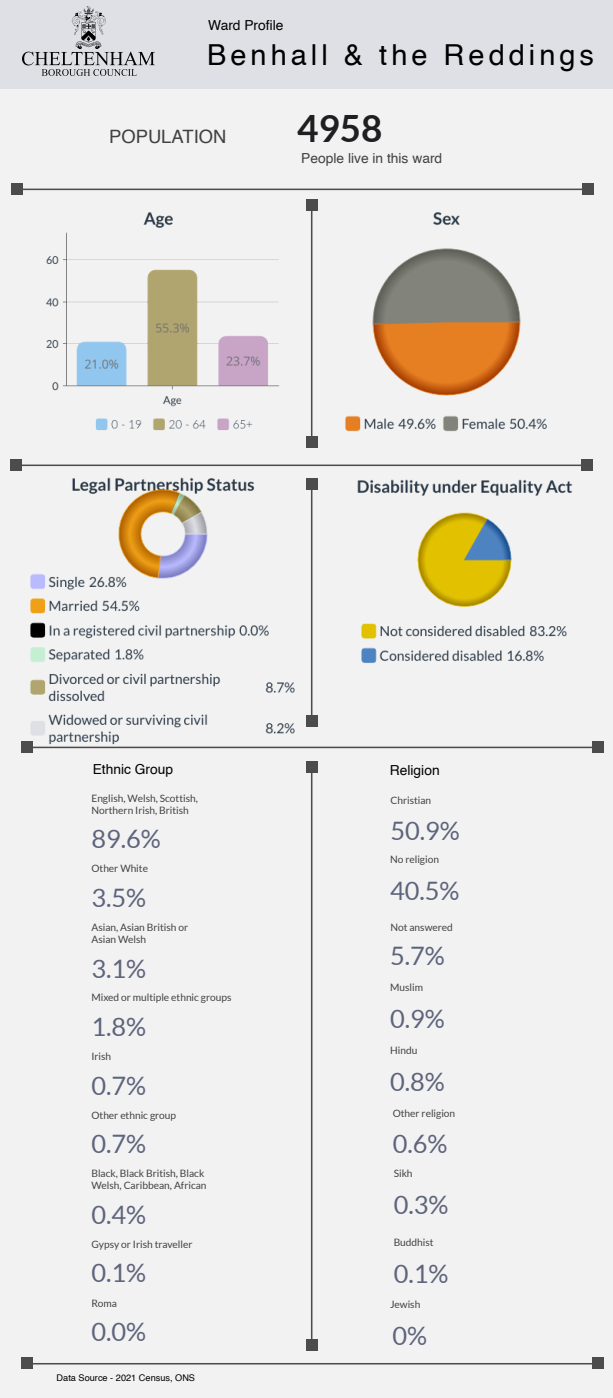
<style>
.page{position:relative;width:613px;height:1398px;background:#f2f2f2}
.page>*{position:absolute;margin:0;border:0;box-sizing:border-box;transform-origin:0 0}
.t1{font:700 36.8px "Lato";color:#1f1e21}
.t2{font:28.9px "Helvetica";letter-spacing:.14em;color:#000}
.t3{font:25.4px "Lato";color:#5d647b}
.t4{font:18.4px "Helvetica";color:#414042}
.t5{font:13.8px "Helvetica";color:#000}
.t6{font:13.8px "Helvetica";color:#414042}
.t7{font:10.2px/12.1px "Lato";color:#414042}
.t8{font:9.2px "Helvetica";color:#000}
</style>
<div class="page">
<div style="left:0;top:0;width:613px;height:89px;background:#dfe0e5"></div>
<img style="left:22px;top:7px;width:133px;height:69px">
<hr style="left:21px;top:189px;width:562px;height:1px;background:#4c4c4c">
<div style="left:11px;top:183px;width:12px;height:12px;background:#4c4c4c"></div>
<div style="left:582px;top:183px;width:11px;height:12px;background:#4c4c4c"></div>
<hr style="left:21px;top:465px;width:562px;height:1px;background:#4c4c4c">
<div style="left:11px;top:459px;width:11px;height:12px;background:#4c4c4c"></div>
<div style="left:581px;top:459px;width:12px;height:12px;background:#4c4c4c"></div>
<hr style="left:31px;top:747px;width:562px;height:1px;background:#4c4c4c">
<div style="left:592px;top:741px;width:11px;height:12px;background:#4c4c4c"></div>
<img style="left:345px;top:212px;width:202px;height:220px">
<img style="left:46px;top:212px;width:234px;height:219px">
<img style="left:336px;top:466px;width:245px;height:197px">
<img style="left:21px;top:464px;width:293px;height:289px">
<hr style="left:311px;top:209px;width:1px;height:229px;background:#4c4c4c">
<div style="left:306px;top:199px;width:12px;height:12px;background:#4c4c4c"></div>
<div style="left:306px;top:436px;width:12px;height:12px;background:#4c4c4c"></div>
<hr style="left:311px;top:488px;width:1px;height:229px;background:#4c4c4c">
<div style="left:306px;top:478px;width:12px;height:12px;background:#4c4c4c"></div>
<div style="left:306px;top:715px;width:12px;height:12px;background:#4c4c4c"></div>
<hr style="left:311px;top:771px;width:1px;height:570px;background:#4c4c4c">
<div style="left:306px;top:761px;width:12px;height:12px;background:#4c4c4c"></div>
<div style="left:306px;top:1339px;width:12px;height:12px;background:#4c4c4c"></div>
<hr style="left:31px;top:1363px;width:562px;height:2px;background:#4c4c4c">
<div style="left:22px;top:1358px;width:11px;height:11px;background:#4c4c4c"></div>
<div style="left:592px;top:1358px;width:11px;height:11px;background:#4c4c4c"></div>
<h3 class="t5" style="left:208px;top:19px;width:77px">Ward Profi le</h3>
<h2 class="t2" style="left:207px;top:43px;width:388px">Benhall &amp; the Reddings</h2>
<h3 class="t4" style="left:109px;top:129px;width:119px">POPULATION</h3>
<h1 class="t1" style="left:297px;top:107px;width:87px">4958</h1>
<h3 class="t6" style="left:301px;top:153px;width:143px">People live in this ward</h3>
<h3 class="t5" style="left:93px;top:764px;width:82px">Ethnic Group</h3>
<p class="t7" style="left:91px;top:792px;width:108px">English, Welsh, Scottish,<br>Northern Irish, British</p>
<h3 class="t3" style="left:91px;top:825px;width:71px">89.6%</h3>
<p class="t7" style="left:91px;top:863px;width:58px">Other White</p>
<h3 class="t3" style="left:91px;top:884px;width:56px">3.5%</h3>
<p class="t7" style="left:91px;top:921px;width:98px">Asian, Asian British or<br>Asian Welsh</p>
<h3 class="t3" style="left:91px;top:954px;width:56px">3.1%</h3>
<p class="t7" style="left:91px;top:992px;width:142px">Mixed or multiple ethnic groups</p>
<h3 class="t3" style="left:91px;top:1013px;width:56px">1.8%</h3>
<p class="t7" style="left:91px;top:1050px;width:21px">Irish</p>
<h3 class="t3" style="left:91px;top:1071px;width:56px">0.7%</h3>
<p class="t7" style="left:91px;top:1109px;width:86px">Other ethnic group</p>
<h3 class="t3" style="left:91px;top:1130px;width:56px">0.7%</h3>
<p class="t7" style="left:91px;top:1167px;width:117px">Black, Black British, Black<br>Welsh, Caribbean, African</p>
<h3 class="t3" style="left:91px;top:1201px;width:56px">0.4%</h3>
<p class="t7" style="left:91px;top:1238px;width:103px">Gypsy or Irish traveller</p>
<h3 class="t3" style="left:91px;top:1259px;width:56px">0.1%</h3>
<p class="t7" style="left:91px;top:1297px;width:27px">Roma</p>
<h3 class="t3" style="left:91px;top:1318px;width:56px">0.0%</h3>
<p class="t8" style="left:57px;top:1374px;width:140px">Data Source - 2021 Census, ONS</p>
<h3 class="t5" style="left:390px;top:764px;width:51px">Religion</h3>
<p class="t7" style="left:390px;top:794px;width:42px">Christian</p>
<h3 class="t3" style="left:390px;top:817px;width:71px">50.9%</h3>
<p class="t7" style="left:390px;top:853px;width:50px">No religion</p>
<h3 class="t3" style="left:390px;top:876px;width:71px">40.5%</h3>
<p class="t7" style="left:390px;top:921px;width:64px">Not answered</p>
<h3 class="t3" style="left:390px;top:942px;width:56px">5.7%</h3>
<p class="t7" style="left:390px;top:982px;width:34px">Muslim</p>
<h3 class="t3" style="left:390px;top:1005px;width:56px">0.9%</h3>
<p class="t7" style="left:390px;top:1044px;width:29px">Hindu</p>
<h3 class="t3" style="left:390px;top:1067px;width:56px">0.8%</h3>
<p class="t7" style="left:393px;top:1107px;width:64px">Other religion</p>
<h3 class="t3" style="left:393px;top:1130px;width:56px">0.6%</h3>
<p class="t7" style="left:394px;top:1167px;width:20px">Sikh</p>
<h3 class="t3" style="left:394px;top:1191px;width:56px">0.3%</h3>
<p class="t7" style="left:394px;top:1236px;width:41px">Buddhist</p>
<h3 class="t3" style="left:394px;top:1260px;width:56px">0.1%</h3>
<p class="t7" style="left:390px;top:1299px;width:32px">Jewish</p>
<h3 class="t3" style="left:392px;top:1322px;width:36px">0%</h3>
</div>
